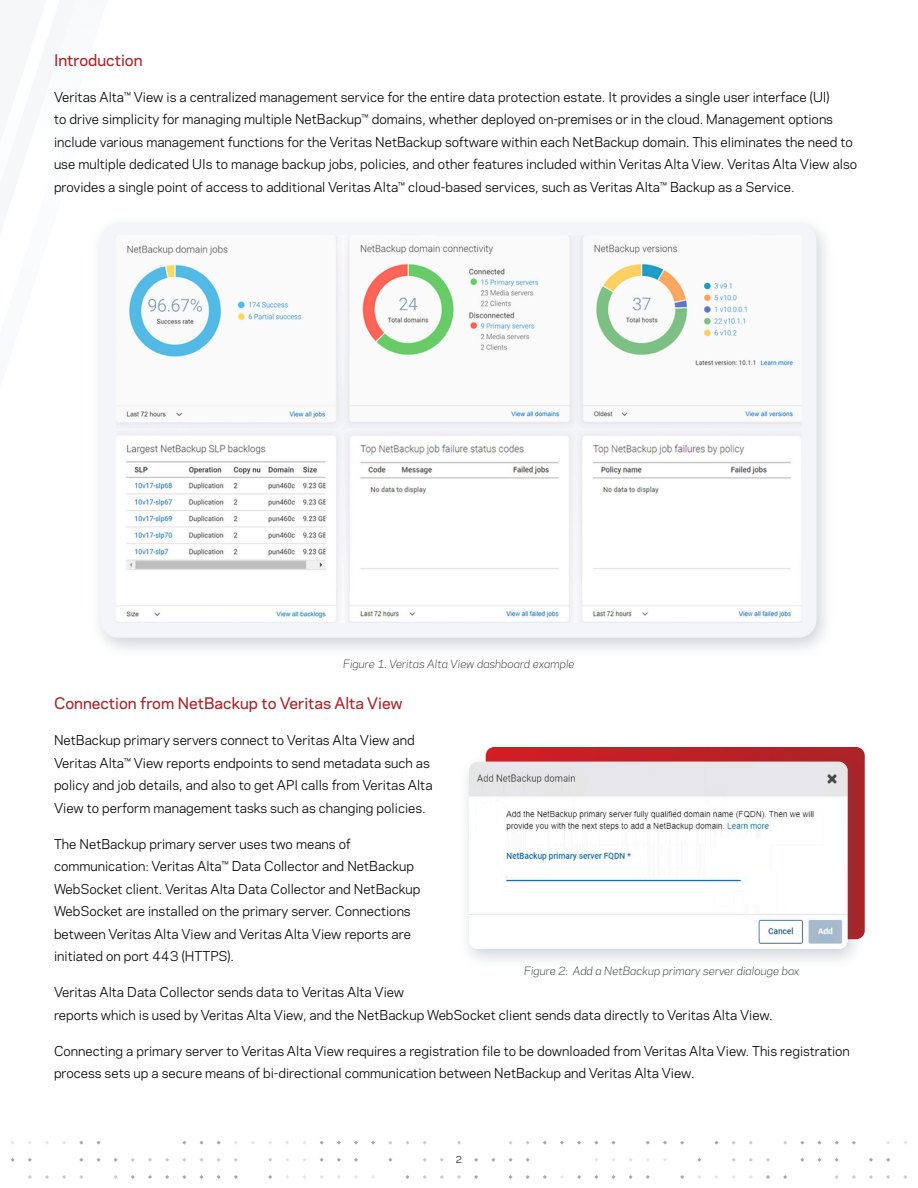
<style>
.page{position:relative;width:918px;height:1188px;background:#fff}
.page>*{position:absolute;margin:0;border:0;box-sizing:border-box;transform-origin:0 0}
.Paragraph_Title{font:500 15px "Polaris";color:#ab2328}
.Body_Copy{font:12.75px/22.5px "Polaris";color:#000}
.t1{font:italic 300 10.65px "Polaris";color:#000}
.t2{font:9px "Polaris";color:#000}
</style>
<div class="page">
<svg style="left:783px;top:1175px;width:4px;height:4px"></svg>
<svg style="left:766px;top:1158px;width:4px;height:4px"></svg>
<svg style="left:766px;top:1175px;width:4px;height:4px"></svg>
<svg style="left:749px;top:1158px;width:4px;height:4px"></svg>
<svg style="left:714px;top:1141px;width:5px;height:4px"></svg>
<svg style="left:697px;top:1158px;width:4px;height:4px"></svg>
<svg style="left:680px;top:1141px;width:4px;height:4px"></svg>
<svg style="left:680px;top:1175px;width:4px;height:4px"></svg>
<svg style="left:663px;top:1141px;width:4px;height:4px"></svg>
<svg style="left:646px;top:1141px;width:4px;height:4px"></svg>
<svg style="left:646px;top:1175px;width:4px;height:4px"></svg>
<svg style="left:629px;top:1175px;width:4px;height:4px"></svg>
<svg style="left:611px;top:1141px;width:5px;height:4px"></svg>
<svg style="left:611px;top:1175px;width:5px;height:4px"></svg>
<svg style="left:594px;top:1175px;width:4px;height:4px"></svg>
<svg style="left:577px;top:1141px;width:4px;height:4px"></svg>
<svg style="left:577px;top:1175px;width:4px;height:4px"></svg>
<svg style="left:560px;top:1141px;width:4px;height:4px"></svg>
<svg style="left:560px;top:1175px;width:4px;height:4px"></svg>
<svg style="left:543px;top:1141px;width:4px;height:4px"></svg>
<svg style="left:543px;top:1175px;width:4px;height:4px"></svg>
<svg style="left:526px;top:1158px;width:4px;height:4px"></svg>
<svg style="left:526px;top:1175px;width:4px;height:4px"></svg>
<svg style="left:508px;top:1141px;width:5px;height:4px"></svg>
<svg style="left:508px;top:1158px;width:5px;height:4px"></svg>
<svg style="left:508px;top:1175px;width:5px;height:4px"></svg>
<svg style="left:491px;top:1158px;width:4px;height:4px"></svg>
<svg style="left:474px;top:1158px;width:4px;height:4px"></svg>
<svg style="left:474px;top:1175px;width:4px;height:4px"></svg>
<svg style="left:457px;top:1141px;width:4px;height:4px"></svg>
<svg style="left:457px;top:1175px;width:4px;height:4px"></svg>
<svg style="left:440px;top:1158px;width:4px;height:4px"></svg>
<svg style="left:440px;top:1175px;width:4px;height:4px"></svg>
<svg style="left:423px;top:1175px;width:4px;height:4px"></svg>
<svg style="left:405px;top:1141px;width:5px;height:4px"></svg>
<svg style="left:405px;top:1175px;width:5px;height:4px"></svg>
<svg style="left:388px;top:1158px;width:4px;height:4px"></svg>
<svg style="left:371px;top:1141px;width:4px;height:4px"></svg>
<svg style="left:354px;top:1141px;width:4px;height:4px"></svg>
<svg style="left:354px;top:1158px;width:4px;height:4px"></svg>
<svg style="left:354px;top:1175px;width:4px;height:4px"></svg>
<svg style="left:337px;top:1141px;width:4px;height:4px"></svg>
<svg style="left:337px;top:1158px;width:4px;height:4px"></svg>
<svg style="left:320px;top:1158px;width:4px;height:4px"></svg>
<svg style="left:268px;top:1158px;width:4px;height:4px"></svg>
<svg style="left:268px;top:1175px;width:4px;height:4px"></svg>
<svg style="left:234px;top:1158px;width:4px;height:4px"></svg>
<svg style="left:234px;top:1175px;width:4px;height:4px"></svg>
<svg style="left:217px;top:1175px;width:4px;height:4px"></svg>
<svg style="left:199px;top:1141px;width:5px;height:4px"></svg>
<svg style="left:199px;top:1158px;width:5px;height:4px"></svg>
<svg style="left:199px;top:1175px;width:5px;height:4px"></svg>
<svg style="left:182px;top:1175px;width:4px;height:4px"></svg>
<svg style="left:165px;top:1158px;width:4px;height:4px"></svg>
<svg style="left:165px;top:1175px;width:4px;height:4px"></svg>
<svg style="left:148px;top:1158px;width:4px;height:4px"></svg>
<svg style="left:148px;top:1175px;width:4px;height:4px"></svg>
<svg style="left:131px;top:1158px;width:4px;height:4px"></svg>
<svg style="left:131px;top:1175px;width:4px;height:4px"></svg>
<svg style="left:114px;top:1158px;width:4px;height:4px"></svg>
<svg style="left:114px;top:1175px;width:4px;height:4px"></svg>
<svg style="left:96px;top:1141px;width:5px;height:4px"></svg>
<svg style="left:96px;top:1158px;width:5px;height:4px"></svg>
<svg style="left:79px;top:1158px;width:4px;height:4px"></svg>
<svg style="left:79px;top:1175px;width:4px;height:4px"></svg>
<svg style="left:62px;top:1175px;width:4px;height:4px"></svg>
<svg style="left:45px;top:1175px;width:4px;height:4px"></svg>
<svg style="left:28px;top:1158px;width:4px;height:4px"></svg>
<svg style="left:28px;top:1175px;width:4px;height:4px"></svg>
<svg style="left:11px;top:1158px;width:4px;height:4px"></svg>
<svg style="left:903px;top:1175px;width:4px;height:4px"></svg>
<svg style="left:886px;top:1158px;width:4px;height:4px"></svg>
<svg style="left:886px;top:1175px;width:4px;height:4px"></svg>
<svg style="left:869px;top:1158px;width:4px;height:4px"></svg>
<svg style="left:869px;top:1175px;width:4px;height:4px"></svg>
<svg style="left:852px;top:1141px;width:4px;height:4px"></svg>
<svg style="left:852px;top:1175px;width:4px;height:4px"></svg>
<svg style="left:835px;top:1158px;width:4px;height:4px"></svg>
<svg style="left:835px;top:1175px;width:4px;height:4px"></svg>
<svg style="left:817px;top:1141px;width:5px;height:4px"></svg>
<svg style="left:817px;top:1158px;width:5px;height:4px"></svg>
<svg style="left:800px;top:1158px;width:4px;height:4px"></svg>
<div style="left:89px;top:214px;width:746px;height:445px;background:#425563;opacity:.25"></div>
<div style="left:100px;top:224px;width:716px;height:414px;background:#f4f5f8;border-radius:18px"></div>
<img style="left:117px;top:239px;width:685px;height:384px">
<svg style="left:486px;top:747px;width:379px;height:6px;background:#c02329"></svg>
<div style="left:457px;top:753px;width:409px;height:216px;background:#425563;opacity:.25"></div>
<img style="left:469px;top:762px;width:378px;height:186px">
<p class="Paragraph_Title" style="left:54px;top:49px;width:90px">Introduction</p>
<p class="Body_Copy" style="left:54px;top:85px;width:805px">Veritas Alta™ View is a centralized management service for the entire data protection estate. It provides a single user interface (UI)<br>to drive simplicity for managing multiple NetBackup™ domains, whether deployed on-premises or in the cloud. Management options include various management functions for the Veritas NetBackup software within each NetBackup domain. This eliminates the need to use multiple dedicated UIs to manage backup jobs, policies, and other features included within Veritas Alta View. Veritas Alta View also provides a single point of access to additional Veritas Alta™ cloud-based services, such as Veritas Alta™ Backup as a Service.</p>
<p class="t1" style="left:343px;top:656px;width:233px">Figure 1. Veritas Alta View dashboard example</p>
<p class="Paragraph_Title" style="left:54px;top:692px;width:350px">Connection from NetBackup to Veritas Alta View</p>
<p class="Body_Copy" style="left:54px;top:729px;width:380px">NetBackup primary servers connect to Veritas Alta View and Veritas Alta™ View reports endpoints to send metadata such as policy and job details, and also to get API calls from Veritas Alta View to perform management tasks such as changing policies.</p>
<p class="Body_Copy" style="left:54px;top:832px;width:368px">The NetBackup primary server uses two means of communication: Veritas Alta™ Data Collector and NetBackup WebSocket client. Veritas Alta Data Collector and NetBackup WebSocket are installed on the primary server. Connections between Veritas Alta View and Veritas Alta View reports are initiated on port 443 (HTTPS).</p>
<p class="Body_Copy" style="left:54px;top:981px;width:720px">Veritas Alta Data Collector sends data to Veritas Alta View<br>reports which is used by Veritas Alta View, and the NetBackup WebSocket client sends data directly to Veritas Alta View.</p>
<p class="Body_Copy" style="left:54px;top:1039px;width:797px">Connecting a primary server to Veritas Alta View requires a registration file to be downloaded from Veritas Alta View. This registration process sets up a secure means of bi-directional communication between NetBackup and Veritas Alta View.</p>
<p class="t1" style="left:524px;top:962px;width:277px">Figure 2: Add a NetBackup primary server dialouge box</p>
<p class="t2" style="left:456px;top:1153px;width:8px">2</p>
</div>
